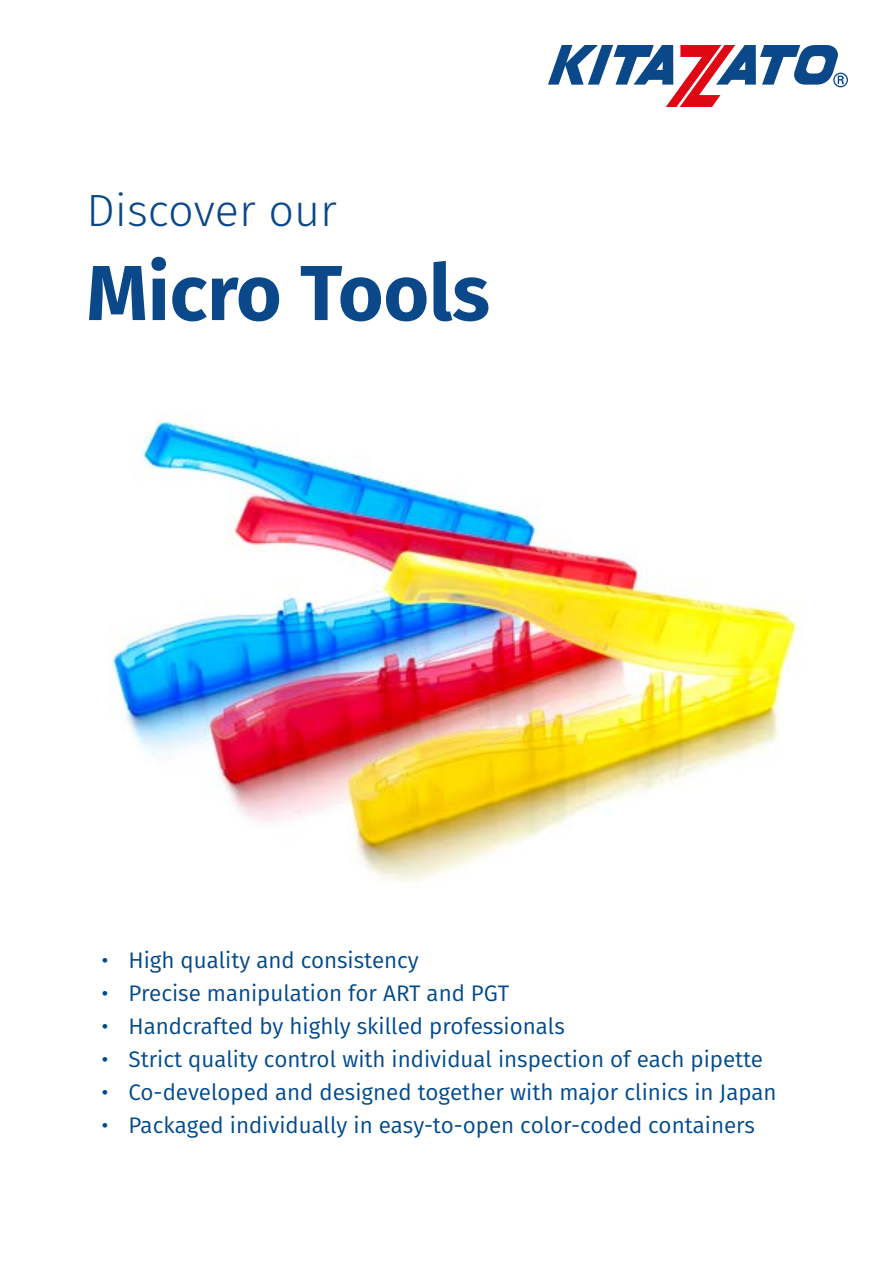
<style>
.page{position:relative;width:893px;height:1263px;background:#fff}
.page>*{position:absolute;margin:0;border:0;box-sizing:border-box;transform-origin:0 0}
.t1{font:700 78px "Fira Sans";color:#0b488a}
.t2{font:300 45px "Fira Sans";color:#0b488a}
.t3{font:22.5px "Fira Sans";color:#004a8e}
</style>
<div class="page">
<img style="left:112px;top:420px;width:689px;height:462px">
<svg style="left:548px;top:45px;width:300px;height:62px"></svg>
<h2 class="t2" style="left:86px;top:179px;width:252px">Discover our</h2>
<h1 class="t1" style="left:86px;top:227px;width:405px">Micro Tools</h1>
<p class="t3" style="left:101px;top:943px;width:319px">• High quality and consistency</p>
<p class="t3" style="left:101px;top:976px;width:409px">• Precise manipulation for ART and PGT</p>
<p class="t3" style="left:101px;top:1009px;width:465px">• Handcrafted by highly skilled professionals</p>
<p class="t3" style="left:101px;top:1042px;width:663px">• Strict quality control with individual inspection of each pipette</p>
<p class="t3" style="left:101px;top:1075px;width:677px">• Co-developed and designed together with major clinics in Japan</p>
<p class="t3" style="left:101px;top:1108px;width:655px">• Packaged individually in easy-to-open color-coded containers</p>
</div>
